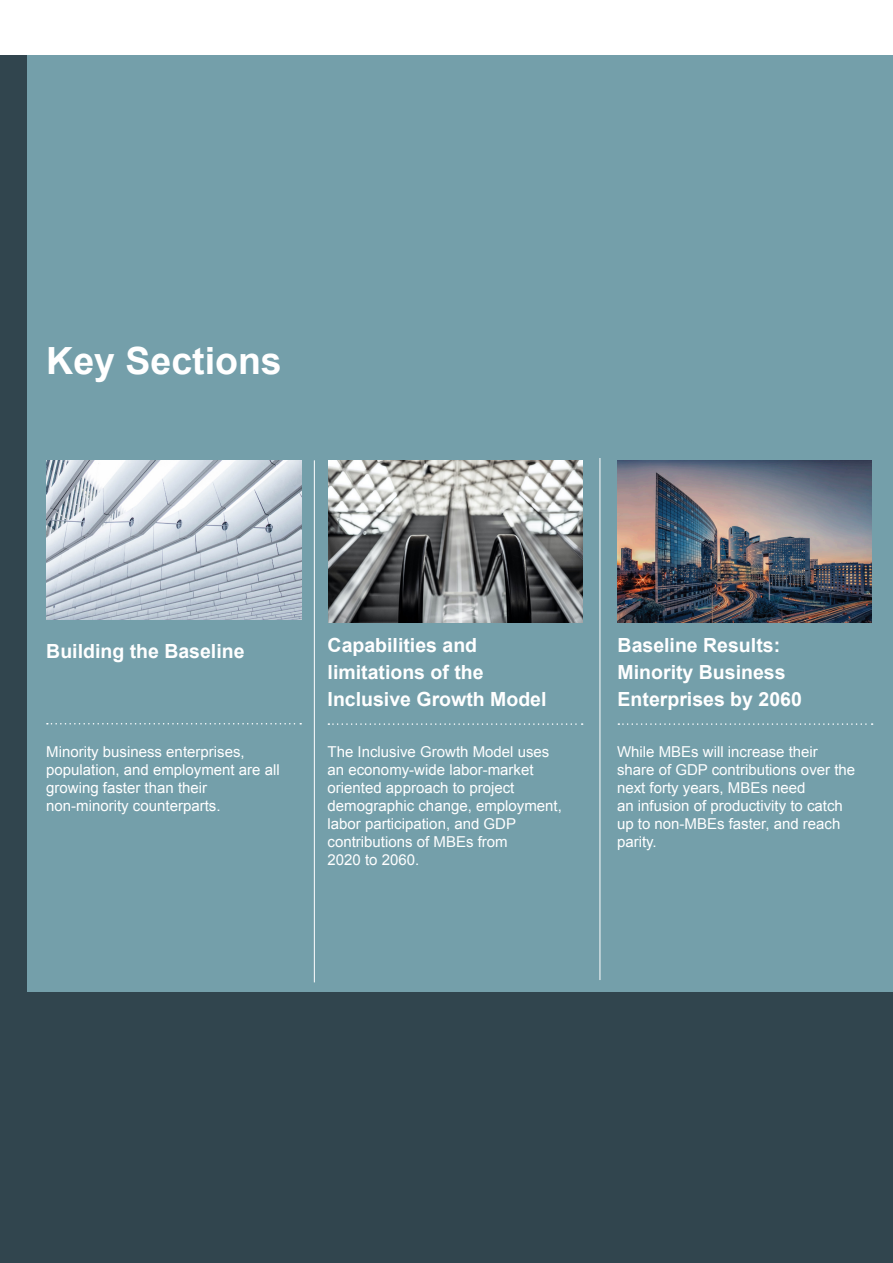
<style>
.page{position:relative;width:893px;height:1263px;background:#fff}
.page>*{position:absolute;margin:0;border:0;box-sizing:border-box;transform-origin:0 0}
.t1{font:700 37.5px "Arial";color:#fff}
.Sub_titles__underlin{font:700 19.5px/27px "Arial";color:#fff}
.Body_Copy{font:700 19.5px "Arial";color:#fff}
.Body_Copy-2{font:15px/18px "Arial";color:#fff}
</style>
<div class="page">
<div style="left:0;top:55px;width:893px;height:1208px;background:#31454e"></div>
<div style="left:28px;top:55px;width:865px;height:936px;background:#749faa"></div>
<hr style="left:314px;top:460px;width:1px;height:522px;background:#fff">
<hr style="left:600px;top:458px;width:1px;height:522px;background:#fff">
<img style="left:47px;top:460px;width:254px;height:159px">
<img style="left:328px;top:460px;width:255px;height:162px">
<img style="left:617px;top:460px;width:255px;height:162px">
<svg style="left:618px;top:723px;width:255px;height:2px"></svg>
<svg style="left:328px;top:723px;width:255px;height:2px"></svg>
<svg style="left:47px;top:723px;width:254px;height:1px"></svg>
<p class="t1" style="left:46px;top:336px;width:237px">Key Sections</p>
<p class="Body_Copy" style="left:46px;top:639px;width:200px">Building the Baseline</p>
<p class="Sub_titles__underlin" style="left:328px;top:633px;width:220px">Capabilities and limitations of the<br>Inclusive Growth Model</p>
<p class="Sub_titles__underlin" style="left:618px;top:633px;width:186px">Baseline Results:<br>Minority Business<br>Enterprises by 2060</p>
<p class="Body_Copy-2" style="left:46px;top:743px;width:235px">Minority business enterprises, population, and employment are all growing faster than their non-minority counterparts.</p>
<p class="Body_Copy-2" style="left:328px;top:743px;width:236px">The Inclusive Growth Model uses an economy-wide labor-market oriented approach to project demographic change, employment, labor participation, and GDP contributions of MBEs from<br>2020 to 2060.</p>
<p class="Body_Copy-2" style="left:617px;top:743px;width:240px">While MBEs will increase their share of GDP contributions over the next forty years, MBEs need<br>an infusion of productivity to catch up to non-MBEs faster, and reach parity.</p>
</div>
